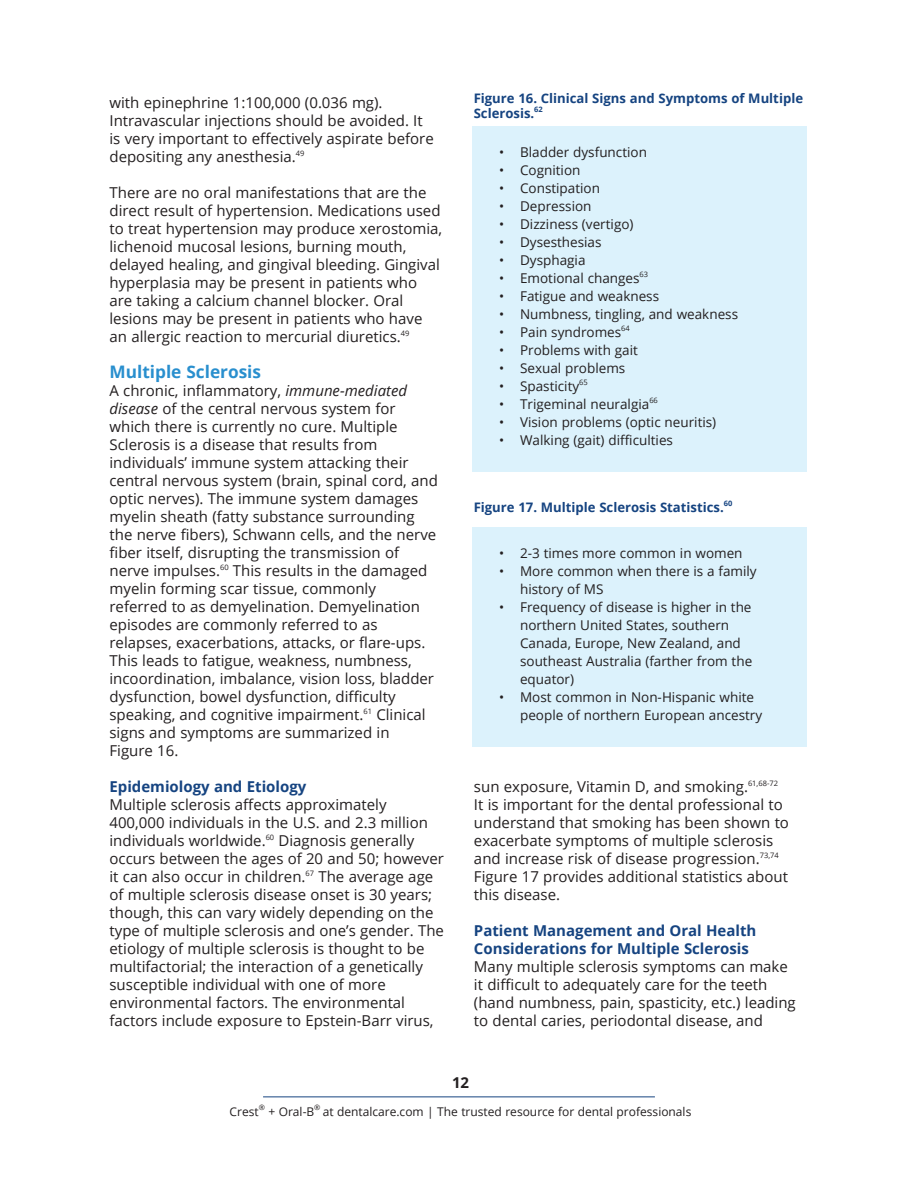
<style>
.page{position:relative;width:918px;height:1188px;background:#fff}
.page>*{position:absolute;margin:0;border:0;box-sizing:border-box;transform-origin:0 0}
.Main_Body{font:700 17.25px "Open Sans";color:#298fce}
.Main_Body-2{font:15px/18px "Open Sans";color:#231f20}
.Main_Body-3{font:700 15px/18px "Open Sans";color:#164481}
.t1{font:700 15px "Open Sans";color:#231f20}
.bullets{font:13.5px/18px "Open Sans";color:#231f20}
.Figure{font:700 13.2px/15px "Open Sans";color:#164481}
.t2{font:12px "Open Sans";color:#231f20}
.Figure-2{font:700 7.5px "Open Sans";color:#164481}
.t3{font:7.5px "Open Sans";color:#231f20}
.s1{font-style:italic}
</style>
<div class="page">
<hr style="left:263px;top:1096px;width:392px;height:1px;background:#164481">
<div style="left:472px;top:127px;width:335px;height:345px;background:#dcf2fc"></div>
<div style="left:472px;top:527px;width:335px;height:220px;background:#dcf2fc"></div>
<p class="Main_Body-2" style="left:109px;top:93px;width:326px">with epinephrine 1:100,000 (0.036 mg).<br>Intravascular injections should be avoided. It is very important to effectively aspirate before depositing any anesthesia.<sup>49</sup></p>
<p class="Main_Body-2" style="left:109px;top:183px;width:334px">There are no oral manifestations that are the direct result of hypertension. Medications used to treat hypertension may produce xerostomia, lichenoid mucosal lesions, burning mouth, delayed healing, and gingival bleeding. Gingival hyperplasia may be present in patients who are taking a calcium channel blocker. Oral lesions may be present in patients who have an allergic reaction to mercurial diuretics.<sup>49</sup></p>
<p class="Main_Body" style="left:109px;top:360px;width:153px">Multiple Sclerosis</p>
<p class="Main_Body-2" style="left:109px;top:381px;width:330px">A chronic, inflammatory, <span class="s1">immune-mediated disease</span> of the central nervous system for which there is currently no cure. Multiple Sclerosis is a disease that results from individuals’ immune system attacking their central nervous system (brain, spinal cord, and optic nerves). The immune system damages myelin sheath (fatty substance surrounding the nerve fibers), Schwann cells, and the nerve fiber itself, disrupting the transmission of nerve impulses.<sup>60</sup> This results in the damaged myelin forming scar tissue, commonly<br>referred to as demyelination. Demyelination episodes are commonly referred to as relapses, exacerbations, attacks, or flare-ups.<br>This leads to fatigue, weakness, numbness, incoordination, imbalance, vision loss, bladder dysfunction, bowel dysfunction, difficulty speaking, and cognitive impairment.<sup>61</sup> Clinical signs and symptoms are summarized in<br>Figure 16.</p>
<p class="Main_Body-3" style="left:109px;top:777px;width:198px">Epidemiology and Etiology</p>
<p class="Main_Body-2" style="left:109px;top:795px;width:336px">Multiple sclerosis affects approximately 400,000 individuals in the U.S. and 2.3 million individuals worldwide.<sup>60</sup> Diagnosis generally occurs between the ages of 20 and 50; however it can also occur in children.<sup>67</sup> The average age of multiple sclerosis disease onset is 30 years; though, this can vary widely depending on the type of multiple sclerosis and one’s gender. The etiology of multiple sclerosis is thought to be multifactorial; the interaction of a genetically susceptible individual with one of more environmental factors. The environmental factors include exposure to Epstein-Barr virus,</p>
<p class="Figure" style="left:474px;top:90px;width:331px">Figure 16. Clinical Signs and Symptoms of Multiple<br>Sclerosis.</p>
<p class="Figure-2" style="left:534px;top:104px;width:10px">62</p>
<p class="bullets" style="left:499px;top:143px;width:149px">• Bladder dysfunction</p>
<p class="bullets" style="left:499px;top:161px;width:83px">• Cognition</p>
<p class="bullets" style="left:499px;top:179px;width:102px">• Constipation</p>
<p class="bullets" style="left:499px;top:197px;width:94px">• Depression</p>
<p class="bullets" style="left:499px;top:215px;width:136px">• Dizziness (vertigo)</p>
<p class="bullets" style="left:499px;top:233px;width:104px">• Dysesthesias</p>
<p class="bullets" style="left:499px;top:251px;width:88px">• Dysphagia</p>
<p class="bullets" style="left:499px;top:269px;width:151px">• Emotional changes<sup>63</sup></p>
<p class="bullets" style="left:499px;top:287px;width:162px">• Fatigue and weakness</p>
<p class="bullets" style="left:499px;top:305px;width:241px">• Numbness, tingling, and weakness</p>
<p class="bullets" style="left:499px;top:323px;width:132px">• Pain syndromes<sup>64</sup></p>
<p class="bullets" style="left:499px;top:341px;width:140px">• Problems with gait</p>
<p class="bullets" style="left:499px;top:359px;width:128px">• Sexual problems</p>
<p class="bullets" style="left:499px;top:377px;width:90px">• Spasticity<sup>65</sup></p>
<p class="bullets" style="left:499px;top:395px;width:160px">• Trigeminal neuralgia<sup>66</sup></p>
<p class="bullets" style="left:499px;top:413px;width:219px">• Vision problems (optic neuritis)</p>
<p class="bullets" style="left:499px;top:431px;width:175px">• Walking (gait) difficulties</p>
<p class="Figure" style="left:474px;top:500px;width:252px">Figure 17. Multiple Sclerosis Statistics.</p>
<p class="Figure-2" style="left:724px;top:498px;width:10px">60</p>
<p class="bullets" style="left:499px;top:543px;width:245px">• 2-3 times more common in women</p>
<p class="bullets" style="left:520px;top:561px;width:238px;text-indent:-21px">• More common when there is a family history of MS</p>
<p class="bullets" style="left:520px;top:597px;width:234px;text-indent:-21px">• Frequency of disease is higher in the northern United States, southern<br>Canada, Europe, New Zealand, and southeast Australia (farther from the equator)</p>
<p class="bullets" style="left:520px;top:687px;width:244px;text-indent:-21px">• Most common in Non-Hispanic white people of northern European ancestry</p>
<p class="Main_Body-2" style="left:474px;top:777px;width:317px">sun exposure, Vitamin D, and smoking.<sup>61,68-72<br></sup>It is important for the dental professional to understand that smoking has been shown to exacerbate symptoms of multiple sclerosis and increase risk of disease progression.<sup>73,74<br></sup>Figure 17 provides additional statistics about this disease.</p>
<p class="Main_Body-3" style="left:474px;top:921px;width:284px">Patient Management and Oral Health<br>Considerations for Multiple Sclerosis</p>
<p class="Main_Body-2" style="left:474px;top:957px;width:323px">Many multiple sclerosis symptoms can make it difficult to adequately care for the teeth (hand numbness, pain, spasticity, etc.) leading to dental caries, periodontal disease, and</p>
<p class="t1" style="left:452px;top:1072px;width:19px">12</p>
<p class="t2" style="left:230px;top:1103px;width:31px">Crest</p>
<p class="t3" style="left:259px;top:1102px;width:8px">®</p>
<p class="t2" style="left:268px;top:1103px;width:47px">+ Oral-B</p>
<p class="t3" style="left:314px;top:1102px;width:8px">®</p>
<p class="t2" style="left:323px;top:1103px;width:370px">at dentalcare.com | The trusted resource for dental professionals</p>
</div>
